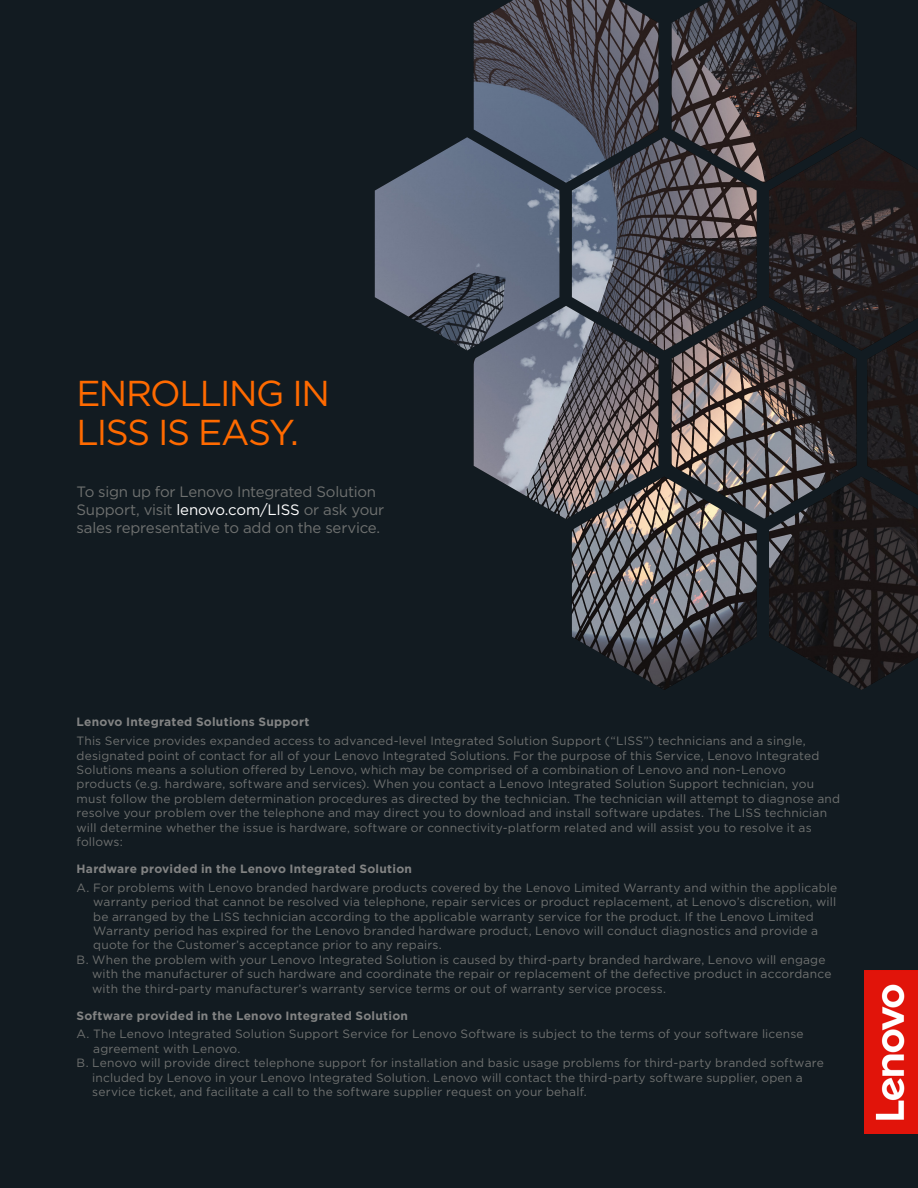
<style>
.page{position:relative;width:918px;height:1188px;background:#121b21}
.page>*{position:absolute;margin:0;border:0;box-sizing:border-box;transform-origin:0 0}
.t1{font:36px/39px "Gotham";letter-spacing:-.045em;color:#ff6a00}
.t2{font:15px/18px "Gotham";letter-spacing:-.015em;color:#6f7170}
.t3{font:12px/14.4px "Gotham";letter-spacing:.015em;color:#6f7170}
.t4{font:700 12px "Gotham";letter-spacing:.02em;color:#828383}
.s1{color:#fff}
</style>
<div class="page">
<img style="left:864px;top:971px;width:54px;height:163px">
<img style="left:375px;top:0;width:543px;height:690px">
<h1 class="t1" style="left:77px;top:373px;width:255px">ENROLLING IN<br>LISS IS EASY.</h1>
<p class="t2" style="left:77px;top:482px;width:309px">To sign up for Lenovo Integrated Solution<br>Support, visit <span class="s1">lenovo.com/LISS</span> or ask your sales representative to add on the service.</p>
<p class="t4" style="left:77px;top:714px;width:234px">Lenovo Integrated Solutions Support</p>
<p class="t3" style="left:77px;top:733px;width:765px">This Service provides expanded access to advanced-level Integrated Solution Support (“LISS”) technicians and a single, designated point of contact for all of your Lenovo Integrated Solutions. For the purpose of this Service, Lenovo Integrated Solutions means a solution offered by Lenovo, which may be comprised of a combination of Lenovo and non-Lenovo products (e.g. hardware, software and services). When you contact a Lenovo Integrated Solution Support technician, you must follow the problem determination procedures as directed by the technician. The technician will attempt to diagnose and resolve your problem over the telephone and may direct you to download and install software updates. The LISS technician will determine whether the issue is hardware, software or connectivity-platform related and will assist you to resolve it as follows:</p>
<p class="t4" style="left:77px;top:861px;width:337px">Hardware provided in the Lenovo Integrated Solution</p>
<p class="t3" style="left:77px;top:880px;width:762px">A. For problems with Lenovo branded hardware products covered by the Lenovo Limited Warranty and within the applicable</p>
<p class="t3" style="left:93px;top:894px;width:745px">warranty period that cannot be resolved via telephone, repair services or product replacement, at Lenovo’s discretion, will</p>
<p class="t3" style="left:93px;top:909px;width:722px">be arranged by the LISS technician according to the applicable warranty service for the product. If the Lenovo Limited</p>
<p class="t3" style="left:93px;top:923px;width:726px">Warranty period has expired for the Lenovo branded hardware product, Lenovo will conduct diagnostics and provide a</p>
<p class="t3" style="left:93px;top:938px;width:350px">quote for the Customer’s acceptance prior to any repairs.</p>
<p class="t3" style="left:77px;top:952px;width:751px">B. When the problem with your Lenovo Integrated Solution is caused by third-party branded hardware, Lenovo will engage</p>
<p class="t3" style="left:92px;top:966px;width:741px">with the manufacturer of such hardware and coordinate the repair or replacement of the defective product in accordance</p>
<p class="t3" style="left:92px;top:981px;width:575px">with the third-party manufacturer’s warranty service terms or out of warranty service process.</p>
<p class="t4" style="left:77px;top:1007px;width:333px">Software provided in the Lenovo Integrated Solution</p>
<p class="t3" style="left:77px;top:1027px;width:729px">A. The Lenovo Integrated Solution Support Service for Lenovo Software is subject to the terms of your software license</p>
<p class="t3" style="left:93px;top:1041px;width:149px">agreement with Lenovo.</p>
<p class="t3" style="left:77px;top:1055px;width:749px">B. Lenovo will provide direct telephone support for installation and basic usage problems for third-party branded software</p>
<p class="t3" style="left:92px;top:1070px;width:712px">included by Lenovo in your Lenovo Integrated Solution. Lenovo will contact the third-party software supplier, open a</p>
<p class="t3" style="left:92px;top:1084px;width:496px">service ticket, and facilitate a call to the software supplier request on your behalf.</p>
</div>
